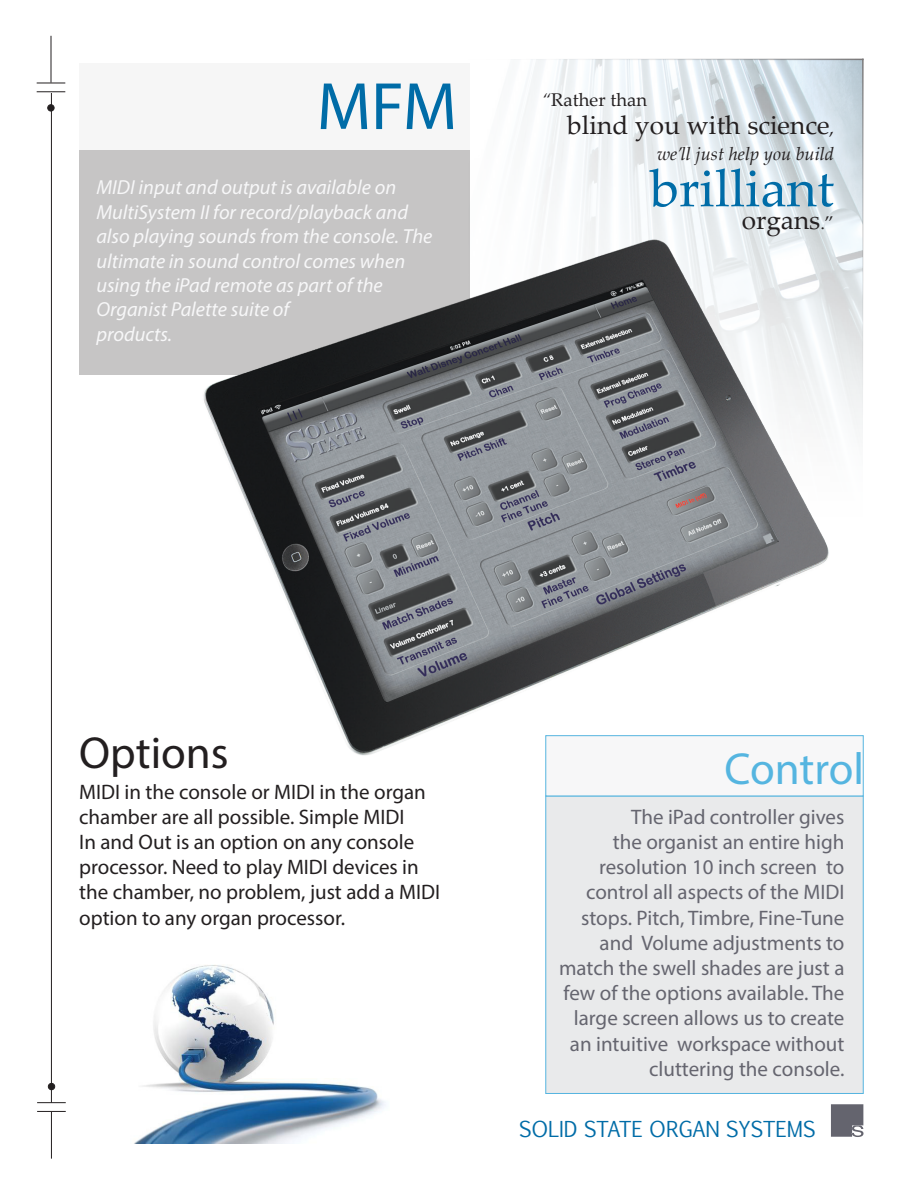
<style>
.page{position:relative;width:918px;height:1188px;background:#fff}
.page>*{position:absolute;margin:0;border:0;box-sizing:border-box;transform-origin:0 0}
.t1{font:67.5px "Myriad Pro";color:#006ca7}
.t2{font:52.35px "Palatino Linotype";color:#006ca7}
.t3{font:45px "Myriad Pro";color:#231f20}
.t4{font:45px "Myriad Pro";color:#55b5e0}
.t5{font:26.1px "Palatino Linotype";color:#231f20}
.t6{font:21px/25.2px "Myriad Pro";color:#65656f;text-align:right}
.t7{font:21px/25.2px "Myriad Pro";color:#231f20}
.t8{font:21px "Euphemia CAS";color:#006ca7}
.t9{font:italic 20.4px/24.5px "Myriad Pro";color:#f7f7f8}
.t10{font:italic 18.3px "Palatino Linotype";color:#231f20}
.t11{font:18.3px "Palatino Linotype";letter-spacing:.005em;color:#231f20}
.s1{font-style:italic}
.s2{font-size:18.3px}
</style>
<div class="page">
<img style="left:524px;top:60px;width:338px;height:157px">
<hr style="left:862px;top:59px;width:2px;height:449px;background:#231f20">
<hr style="left:415px;top:59px;width:449px;height:1px;background:#231f20">
<div style="left:79px;top:150px;width:391px;height:224px;background:#c6c5c5"></div>
<div style="left:79px;top:63px;width:391px;height:87px;background:#f6f6f6"></div>
<div style="left:545px;top:796px;width:319px;height:298px;background:#e9eaeb;border:1px solid #55b5e0"></div>
<img style="left:145px;top:217px;width:719px;height:639px">
<svg style="left:37px;top:91px;width:28px;height:1px"></svg>
<svg style="left:37px;top:83px;width:28px;height:1px"></svg>
<hr style="left:51px;top:36px;width:1px;height:47px;background:#231f20">
<div style="left:47px;top:104px;width:8px;height:7px;border:1px solid #231f20;border-radius:50%"></div>
<hr style="left:51px;top:93px;width:1px;height:1010px;background:#231f20">
<svg style="left:37px;top:1102px;width:29px;height:1px"></svg>
<svg style="left:37px;top:1111px;width:29px;height:1px"></svg>
<hr style="left:51px;top:1112px;width:1px;height:47px;background:#231f20">
<div style="left:48px;top:1083px;width:7px;height:7px;background:#231f20;border-radius:50%"></div>
<div style="left:48px;top:1083px;width:7px;height:7px;border:1px solid #231f20;border-radius:50%"></div>
<img style="left:134px;top:965px;width:252px;height:179px">
<svg style="left:831px;top:1104px;width:33px;height:33px"></svg>
<p class="t1" style="left:317px;top:65px;width:142px">MFM</p>
<p class="t9" style="left:96px;top:175px;width:338px">MIDI input and output is available on<br>MultiSystem II for record/playback and also playing sounds from the console. The ultimate in sound control comes when using the iPad remote as part of the<br>Organist Palette suite of<br>products.</p>
<p class="t11" style="left:542px;top:87px;width:107px"><span class="s1">“</span>Rather than</p>
<p class="t5" style="left:567px;top:107px;width:269px">blind you with science<span class="s2">,</span></p>
<p class="t10" style="left:657px;top:141px;width:179px">we’ll just help you build</p>
<p class="t2" style="left:650px;top:151px;width:186px">brilliant</p>
<p class="t5" style="left:742px;top:201px;width:94px">organs<span class="s2">.”</span></p>
<p class="t3" style="left:79px;top:725px;width:151px">Options</p>
<p class="t7" style="left:79px;top:779px;width:362px">MIDI in the console or MIDI in the organ chamber are all possible. Simple MIDI<br>In and Out is an option on any console processor. Need to play MIDI devices in the chamber, no problem, just add a MIDI option to any organ processor.</p>
<p class="t4" style="left:724px;top:741px;width:141px">Control</p>
<p class="t6" style="left:559px;top:804px;width:287px">The iPad controller gives<br>the organist an entire high resolution 10 inch screen to control all aspects of the MIDI stops. Pitch, Timbre, Fine-Tune and Volume adjustments to match the swell shades are just a few of the options available. The large screen allows us to create an intuitive workspace without cluttering the console.</p>
<p class="t8" style="left:519px;top:1114px;width:298px">SOLID STATE ORGAN SYSTEMS</p>
</div>
